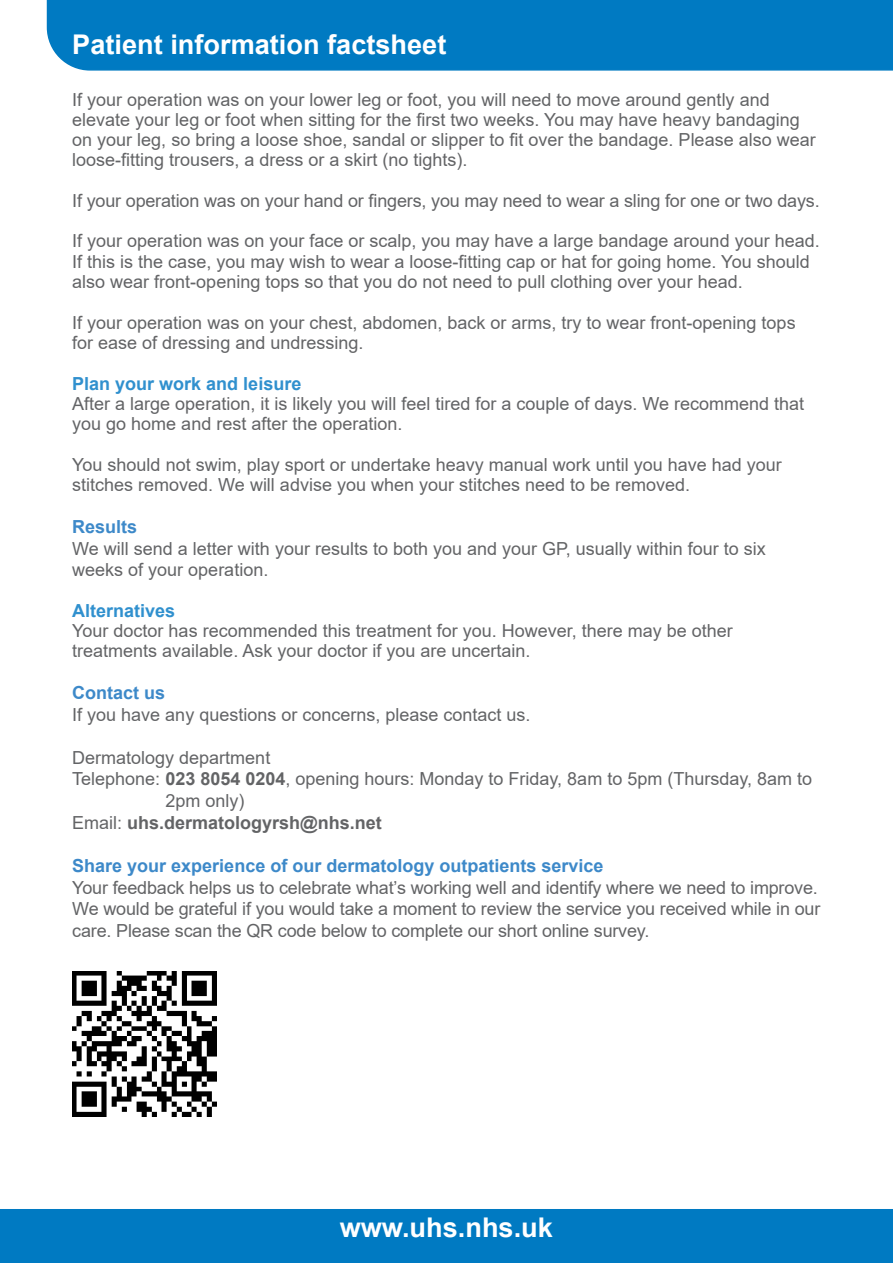
<style>
.page{position:relative;width:893px;height:1263px;background:#fff}
.page>*{position:absolute;margin:0;border:0;box-sizing:border-box;transform-origin:0 0}
.t1{font:700 27.15px "Arial";color:#fff}
.t2{font:18px/20.2px "Arial";color:#636466}
.t3{font:700 18px "Arial";color:#3d89c9}
.t4{font:700 18px "Arial";color:#3090ce}
.t5{font:700 18px "Arial";color:#636466}
.s1{font-weight:700}
.s2{font-weight:400}
</style>
<div class="page">
<div style="left:0;top:1209px;width:893px;height:54px;background:#007ac2"></div>
<div style="left:46px;top:0;width:847px;height:71px;background:#007ac2"></div>
<img style="left:72px;top:972px;width:145px;height:144px">
<h1 class="t1" style="left:72px;top:25px;width:376px">Patient information factsheet</h1>
<p class="t2" style="left:72px;top:89px;width:745px">If your operation was on your lower leg or foot, you will need to move around gently and elevate your leg or foot when sitting for the first two weeks. You may have heavy bandaging on your leg, so bring a loose shoe, sandal or slipper to fit over the bandage. Please also wear loose-fitting trousers, a dress or a skirt (no tights).</p>
<p class="t2" style="left:72px;top:190px;width:749px">If your operation was on your hand or fingers, you may need to wear a sling for one or two days.</p>
<p class="t2" style="left:72px;top:231px;width:749px">If your operation was on your face or scalp, you may have a large bandage around your head.<br>If this is the case, you may wish to wear a loose-fitting cap or hat for going home. You should also wear front‑opening tops so that you do not need to pull clothing over your head.</p>
<p class="t2" style="left:72px;top:313px;width:725px">If your operation was on your chest, abdomen, back or arms, try to wear front-opening tops for ease of dressing and undressing.</p>
<p class="t4" style="left:72px;top:371px;width:231px">Plan your work and leisure</p>
<p class="t2" style="left:72px;top:394px;width:734px">After a large operation, it is likely you will feel tired for a couple of days. We recommend that you go home and rest after the operation.</p>
<p class="t2" style="left:72px;top:454px;width:711px">You should not swim, play sport or undertake heavy manual work until you have had your stitches removed. We will advise you when your stitches need to be removed.</p>
<p class="t3" style="left:72px;top:514px;width:67px">Results</p>
<p class="t2" style="left:72px;top:537px;width:695px;line-height:21.6px">We will send a letter with your results to both you and your GP, usually within four to six weeks of your operation.</p>
<p class="t4" style="left:72px;top:598px;width:105px">Alternatives</p>
<p class="t2" style="left:72px;top:620px;width:662px">Your doctor has recommended this treatment for you. However, there may be other treatments available. Ask your doctor if you are uncertain.</p>
<p class="t3" style="left:72px;top:680px;width:95px">Contact us</p>
<p class="t2" style="left:72px;top:704px;width:460px">If you have any questions or concerns, please contact us.</p>
<p class="t2" style="left:72px;top:747px;width:200px">Dermatology department</p>
<p class="t2" style="left:72px;top:769px;width:741px">Telephone: <span class="s1">023 8054 0204</span>, opening hours: Monday to Friday, 8am to 5pm (Thursday, 8am to</p>
<p class="t2" style="left:165px;top:790px;width:81px">2pm only)</p>
<p class="t5" style="left:72px;top:810px;width:311px"><span class="s2">Email:</span> uhs.dermatologyrsh@nhs.net</p>
<p class="t3" style="left:72px;top:853px;width:533px">Share your experience of our dermatology outpatients service</p>
<p class="t2" style="left:72px;top:876px;width:750px;line-height:21.6px">Your feedback helps us to celebrate what’s working well and identify where we need to improve.<br>We would be grateful if you would take a moment to review the service you received while in our care. Please scan the QR code below to complete our short online survey.</p>
<h1 class="t1" style="left:340px;top:1208px;width:215px">www.uhs.nhs.uk</h1>
</div>
